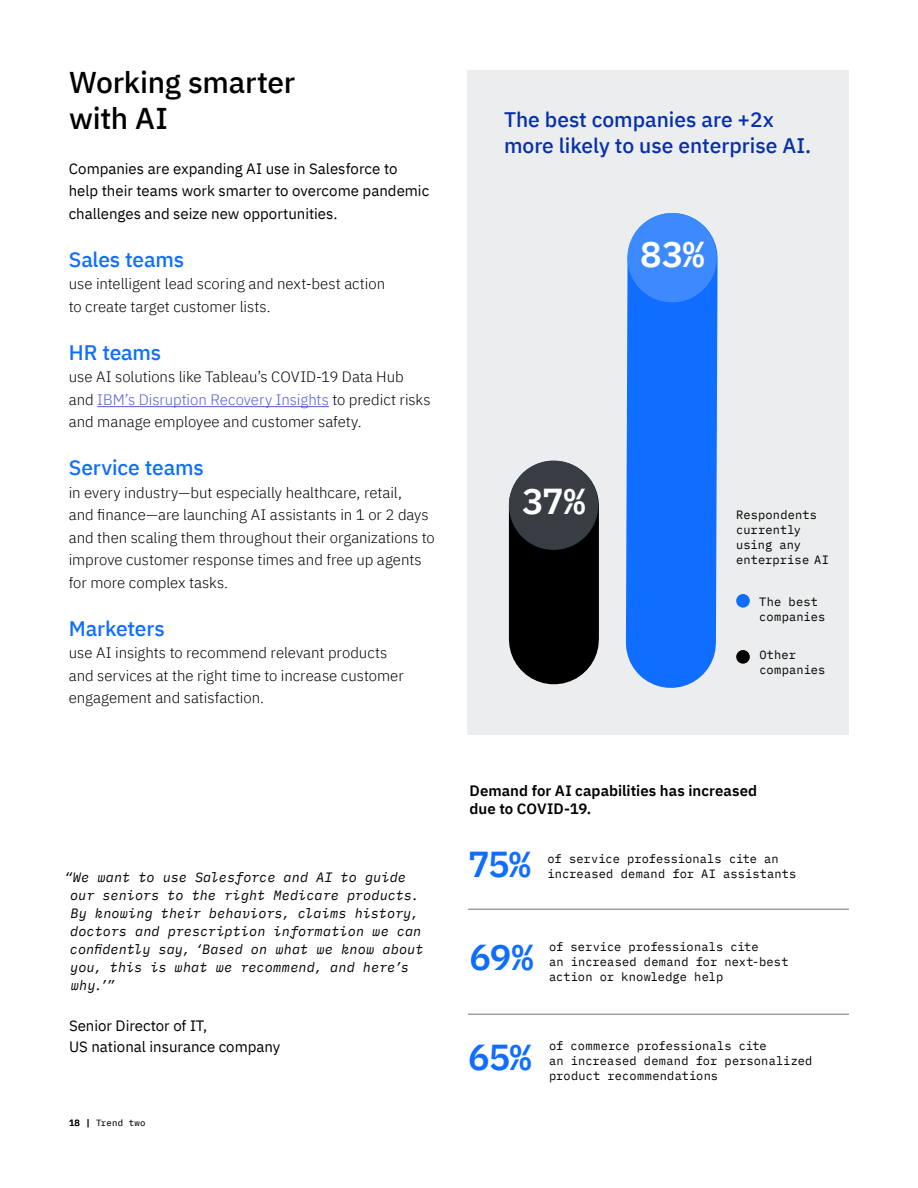
<style>
.page{position:relative;width:918px;height:1188px;background:#fff}
.page>*{position:absolute;margin:0;border:0;box-sizing:border-box;transform-origin:0 0}
.t1{font:600 36px "IBM Plex Mono";color:#0f6dff}
.t2{font:600 36px "IBM Plex Mono";color:#fff}
.t3{font:500 30px/36px "IBM Plex Sans";letter-spacing:-.01em;color:#000}
.t4{font:500 21px/25.5px "IBM Plex Sans";color:#0530ad}
.t5{font:500 21px "IBM Plex Sans";letter-spacing:-.005em;color:#0f6dff}
.t6{font:300 15px/22.5px "IBM Plex Sans";color:#000}
.t7{font:15px/22.5px "IBM Plex Sans";color:#000}
.t8{font:600 15px/18px "IBM Plex Sans";letter-spacing:.005em;color:#000}
.t9{font:italic 13.5px/18px "IBM Plex Mono";letter-spacing:.005em;color:#000}
.t10{font:12px/15px "IBM Plex Mono";letter-spacing:.01em;color:#000}
.t11{font:9px "IBM Plex Mono Text";letter-spacing:.025em;color:#000}
.s1{color:#4f5cd6}
</style>
<div class="page">
<div style="left:468px;top:70px;width:381px;height:665px;background:#ecedee"></div>
<svg style="left:581px;top:213px;width:168px;height:475px"></svg>
<div style="left:509px;top:506px;width:90px;height:133px;background:#000"></div>
<div style="left:736px;top:650px;width:14px;height:14px;background:#000;border-radius:50%"></div>
<div style="left:736px;top:594px;width:14px;height:14px;background:#0f6dff;border-radius:50%"></div>
<hr style="left:97px;top:406px;width:232px;height:1px;background:#4f5cd6">
<hr style="left:468px;top:909px;width:381px;height:1px;background:#6e757d">
<hr style="left:468px;top:1014px;width:381px;height:1px;background:#6e757d">
<div style="left:627px;top:213px;width:90px;height:89px;background:#3d8aff;border-radius:50%"></div>
<div style="left:509px;top:461px;width:89px;height:89px;background:#373d42;border-radius:50%"></div>
<h2 class="t3" style="left:69px;top:61px;width:228px">Working smarter with AI</h2>
<p class="t7" style="left:69px;top:156px;width:362px">Companies are expanding AI use in Salesforce to help their teams work smarter to overcome pandemic challenges and seize new opportunities.</p>
<h3 class="t5" style="left:69px;top:243px;width:117px">Sales teams</h3>
<p class="t6" style="left:69px;top:271px;width:318px">use intelligent lead scoring and next-best action to create target customer lists.</p>
<h3 class="t5" style="left:69px;top:336px;width:94px">HR teams</h3>
<p class="t6" style="left:69px;top:364px;width:363px">use AI solutions like Tableau’s COVID-19 Data Hub and <span class="s1">IBM’s Disruption Recovery Insights</span> to predict risks and manage employee and customer safety.</p>
<h3 class="t5" style="left:69px;top:451px;width:137px">Service teams</h3>
<p class="t6" style="left:69px;top:480px;width:368px">in every industry—but especially healthcare, retail,<br>and finance—are launching AI assistants in 1 or 2 days and then scaling them throughout their organizations to improve customer response times and free up agents for more complex tasks.</p>
<h3 class="t5" style="left:69px;top:612px;width:98px">Marketers</h3>
<p class="t6" style="left:69px;top:640px;width:336px">use AI insights to recommend relevant products and services at the right time to increase customer engagement and satisfaction.</p>
<p class="t9" style="left:70px;top:867px;width:355px;text-indent:-5px">“We want to use Salesforce and AI to guide our seniors to the right Medicare products.<br>By knowing their behaviors, claims history, doctors and prescription information we can confidently say, ‘Based on what we know about you, this is what we recommend, and here’s why.’”</p>
<p class="t7" style="left:69px;top:1014px;width:213px;line-height:21px">Senior Director of IT,<br>US national insurance company</p>
<p class="t11" style="left:69px;top:1116px;width:78px">18 | Trend two</p>
<h3 class="t4" style="left:504px;top:105px;width:309px">The best companies are +2x more likely to use enterprise AI.</h3>
<h1 class="t2" style="left:640px;top:225px;width:66px">83%</h1>
<h1 class="t2" style="left:522px;top:473px;width:65px">37%</h1>
<p class="t10" style="left:736px;top:507px;width:94px">Respondents currently using any enterprise AI</p>
<p class="t10" style="left:759px;top:593px;width:68px">The best companies</p>
<p class="t10" style="left:759px;top:647px;width:68px">Other companies</p>
<p class="t8" style="left:470px;top:780px;width:289px">Demand for AI capabilities has increased due to COVID-19.</p>
<h1 class="t1" style="left:468px;top:836px;width:64px">75%</h1>
<p class="t10" style="left:548px;top:850px;width:251px">of service professionals cite an increased demand for AI assistants</p>
<h1 class="t1" style="left:470px;top:929px;width:65px">69%</h1>
<p class="t10" style="left:549px;top:939px;width:241px">of service professionals cite<br>an increased demand for next-best action or knowledge help</p>
<h1 class="t1" style="left:468px;top:1029px;width:65px">65%</h1>
<p class="t10" style="left:549px;top:1038px;width:265px">of commerce professionals cite<br>an increased demand for personalized product recommendations</p>
</div>
